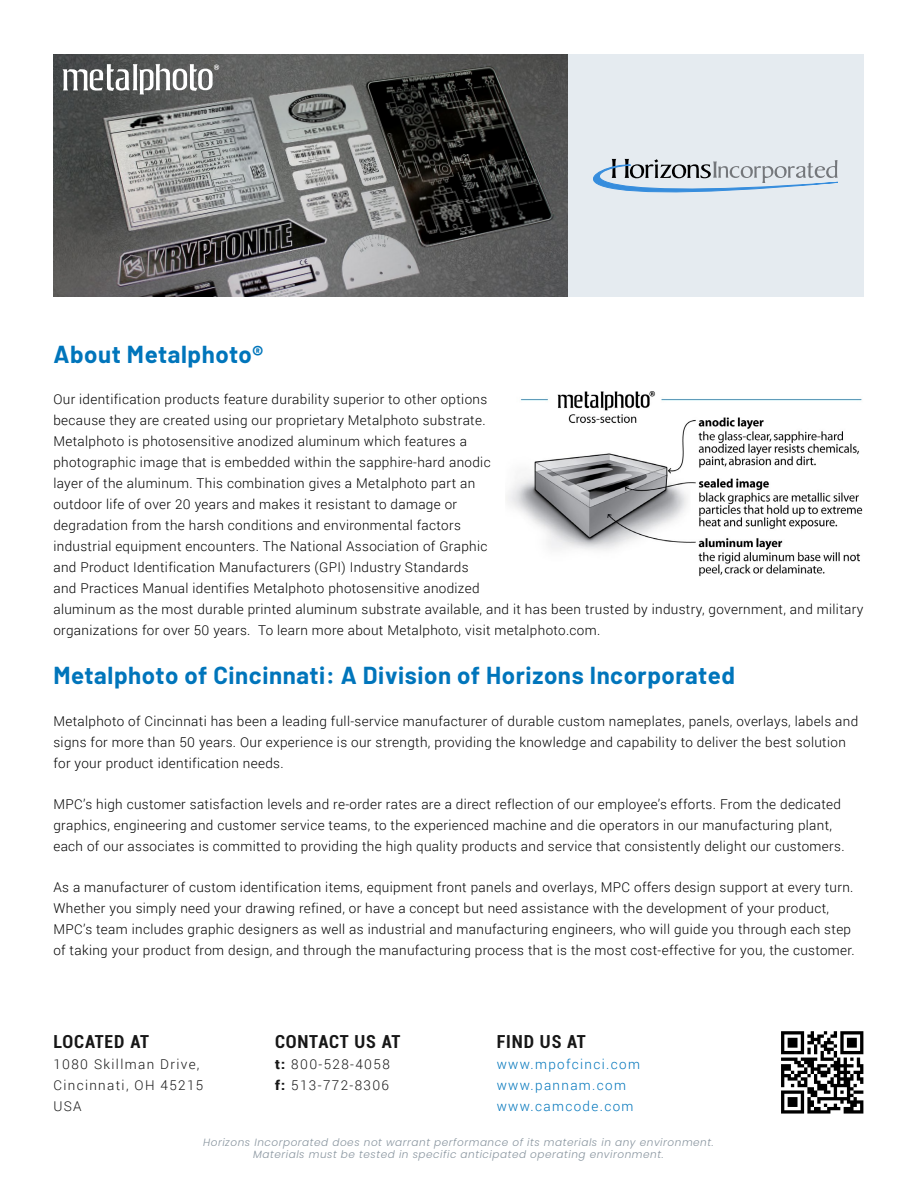
<style>
.page{position:relative;width:918px;height:1188px;background:#fff}
.page>*{position:absolute;margin:0;border:0;box-sizing:border-box;transform-origin:0 0}
.t1{font:700 24px "Barlow";letter-spacing:.025em;color:#0075bb}
.t2{font:700 condensed 18px "Roboto";letter-spacing:.05em;color:#171717}
.t3{font:300 13.5px/21px "Roboto";letter-spacing:.025em;color:#000}
.t4{font:300 13.5px/21px "Roboto";letter-spacing:.1em;color:#171717}
.t5{font:300 13.5px/21px "Roboto";letter-spacing:.1em;color:#0075bb}
.t6{font:italic 300 10.5px/12px "Poppins";letter-spacing:.05em;color:#89959f;text-align:center}
.s1{font-weight:900}
</style>
<div class="page">
<div style="left:567px;top:54px;width:297px;height:243px;background:#e5ebf0"></div>
<img style="left:53px;top:54px;width:514px;height:243px">
<svg style="left:593px;top:159px;width:245px;height:33px"></svg>
<svg style="left:63px;top:64px;width:156px;height:30px"></svg>
<svg style="left:781px;top:1031px;width:82px;height:83px"></svg>
<img style="left:506px;top:392px;width:357px;height:185px">
<h1 class="t1" style="left:53px;top:337px;width:211px">About Metalphoto®</h1>
<p class="t3" style="left:53px;top:389px;width:812px">Our identification products feature durability superior to other options<br>because they are created using our proprietary Metalphoto substrate.<br>Metalphoto is photosensitive anodized aluminum which features a<br>photographic image that is embedded within the sapphire-hard anodic<br>layer of the aluminum. This combination gives a Metalphoto part an<br>outdoor life of over 20 years and makes it resistant to damage or<br>degradation from the harsh conditions and environmental factors<br>industrial equipment encounters. The National Association of Graphic<br>and Product Identification Manufacturers (GPI) Industry Standards<br>and Practices Manual identifies Metalphoto photosensitive anodized<br>aluminum as the most durable printed aluminum substrate available, and it has been trusted by industry, government, and military organizations for over 50 years. To learn more about Metalphoto, visit metalphoto.com.</p>
<h1 class="t1" style="left:53px;top:658px;width:683px">Metalphoto of Cincinnati: A Division of Horizons Incorporated</h1>
<p class="t3" style="left:53px;top:710px;width:806px">Metalphoto of Cincinnati has been a leading full-service manufacturer of durable custom nameplates, panels, overlays, labels and signs for more than 50 years. Our experience is our strength, providing the knowledge and capability to deliver the best solution for your product identification needs.</p>
<p class="t3" style="left:53px;top:793px;width:793px">MPC’s high customer satisfaction levels and re-order rates are a direct reflection of our employee’s efforts. From the dedicated graphics, engineering and customer service teams, to the experienced machine and die operators in our manufacturing plant, each of our associates is committed to providing the high quality products and service that consistently delight our customers.</p>
<p class="t3" style="left:53px;top:876px;width:803px">As a manufacturer of custom identification items, equipment front panels and overlays, MPC offers design support at every turn.<br>Whether you simply need your drawing refined, or have a concept but need assistance with the development of your product, MPC’s team includes graphic designers as well as industrial and manufacturing engineers, who will guide you through each step of taking your product from design, and through the manufacturing process that is the most cost-effective for you, the customer.</p>
<h2 class="t2" style="left:53px;top:1029px;width:97px">LOCATED AT</h2>
<p class="t4" style="left:53px;top:1053px;width:151px">1080 Skillman Drive,<br>Cincinnati, OH 45215<br>USA</p>
<h2 class="t2" style="left:275px;top:1029px;width:127px">CONTACT US AT</h2>
<p class="t4" style="left:275px;top:1053px;width:116px"><span class="s1">t:</span> 800-528-4058 <span class="s1">f:</span> 513-772-8306</p>
<h2 class="t2" style="left:497px;top:1029px;width:91px">FIND US AT</h2>
<p class="t5" style="left:497px;top:1053px;width:145px">www.mpofcinci.com www.pannam.com www.camcode.com</p>
<p class="t6" style="left:203px;top:1137px;width:512px">Horizons Incorporated does not warrant performance of its materials in any environment.<br>Materials must be tested in specific anticipated operating environment.</p>
</div>
